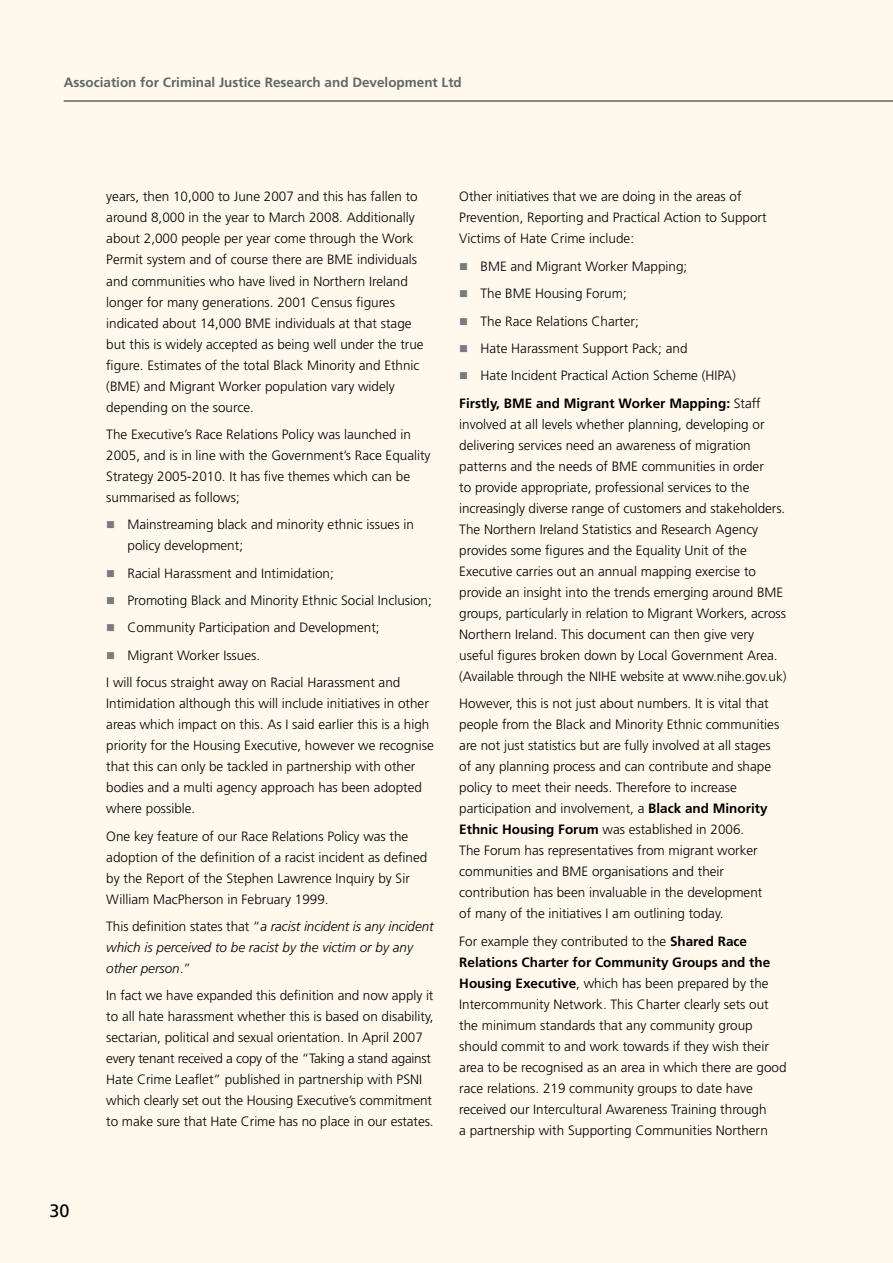
<style>
.page{position:relative;width:893px;height:1263px;background:#fff8ed}
.page>*{position:absolute;margin:0;border:0;box-sizing:border-box;transform-origin:0 0}
.t1{font:18px "Frutiger LT Std";color:#000}
.t2{font:300 13.5px/21px "Frutiger LT Std";color:#000}
.t3{font:italic 300 13.5px/21px "Frutiger LT Std";color:#000}
.t4{font:700 13.5px "Frutiger LT Std";color:#636669}
.s1{color:#787b7f}
.s2{font-style:normal}
.s3{font-weight:700}
</style>
<div class="page">
<hr style="left:64px;top:100px;width:829px;height:2px;background:#636669">
<p class="t4" style="left:64px;top:74px;width:400px">Association for Criminal Justice Research and Development Ltd</p>
<h1 class="t1" style="left:50px;top:1200px;width:22px">30</h1>
<p class="t2" style="left:106px;top:187px;width:319px">years, then 10,000 to June 2007 and this has fallen to around 8,000 in the year to March 2008. Additionally about 2,000 people per year come through the Work Permit system and of course there are BME individuals and communities who have lived in Northern Ireland longer for many generations. 2001 Census figures indicated about 14,000 BME individuals at that stage but this is widely accepted as being well under the true figure. Estimates of the total Black Minority and Ethnic (BME) and Migrant Worker population vary widely depending on the source.</p>
<p class="t2" style="left:106px;top:424px;width:326px">The Executive’s Race Relations Policy was launched in 2005, and is in line with the Government’s Race Equality Strategy 2005-2010. It has five themes which can be summarised as follows;</p>
<p class="t2" style="left:128px;top:514px;width:288px;text-indent:-21px"><span class="s1">■</span> Mainstreaming black and minority ethnic issues in policy development;</p>
<p class="t2" style="left:106px;top:563px;width:229px"><span class="s1">■</span> Racial Harassment and Intimidation;</p>
<p class="t2" style="left:106px;top:590px;width:327px"><span class="s1">■</span> Promoting Black and Minority Ethnic Social Inclusion;</p>
<p class="t2" style="left:106px;top:617px;width:275px"><span class="s1">■</span> Community Participation and Development;</p>
<p class="t2" style="left:106px;top:642px;width:296px;line-height:27.5px"><span class="s1">■</span> Migrant Worker Issues.<br>I will focus straight away on Racial Harassment and</p>
<p class="t2" style="left:106px;top:693px;width:329px">Intimidation although this will include initiatives in other areas which impact on this. As I said earlier this is a high priority for the Housing Executive, however we recognise that this can only be tackled in partnership with other bodies and a multi agency approach has been adopted where possible.</p>
<p class="t2" style="left:106px;top:826px;width:323px">One key feature of our Race Relations Policy was the adoption of the definition of a racist incident as defined by the Report of the Stephen Lawrence Inquiry by Sir William MacPherson in February 1999.</p>
<p class="t3" style="left:106px;top:916px;width:329px"><span class="s2">This definition states that “</span>a racist incident is any incident which is perceived to be racist by the victim or by any other person<span class="s2">.”</span></p>
<p class="t2" style="left:106px;top:985px;width:329px">In fact we have expanded this definition and now apply it to all hate harassment whether this is based on disability, sectarian, political and sexual orientation. In April 2007 every tenant received a copy of the “Taking a stand against Hate Crime Leaflet” published in partnership with PSNI which clearly set out the Housing Executive’s commitment to make sure that Hate Crime has no place in our estates.</p>
<p class="t2" style="left:459px;top:187px;width:309px">Other initiatives that we are doing in the areas of<br>Prevention, Reporting and Practical Action to Support<br>Victims of Hate Crime include:</p>
<p class="t2" style="left:459px;top:256px;width:230px"><span class="s1">■</span> BME and Migrant Worker Mapping;</p>
<p class="t2" style="left:459px;top:283px;width:169px"><span class="s1">■</span> The BME Housing Forum;</p>
<p class="t2" style="left:459px;top:311px;width:181px"><span class="s1">■</span> The Race Relations Charter;</p>
<p class="t2" style="left:459px;top:338px;width:230px"><span class="s1">■</span> Hate Harassment Support Pack; and</p>
<p class="t2" style="left:459px;top:362px;width:303px;line-height:27.5px"><span class="s1">■</span> Hate Incident Practical Action Scheme (HIPA)<br><span class="s3">Firstly, BME and Migrant Worker Mapping:</span> Staff</p>
<p class="t2" style="left:459px;top:414px;width:329px">involved at all levels whether planning, developing or delivering services need an awareness of migration patterns and the needs of BME communities in order<br>to provide appropriate, professional services to the increasingly diverse range of customers and stakeholders.<br>The Northern Ireland Statistics and Research Agency provides some figures and the Equality Unit of the Executive carries out an annual mapping exercise to provide an insight into the trends emerging around BME groups, particularly in relation to Migrant Workers, across Northern Ireland. This document can then give very useful figures broken down by Local Government Area. (Available through the NIHE website at www.nihe.gov.uk)</p>
<p class="t2" style="left:459px;top:693px;width:322px">However, this is not just about numbers. It is vital that people from the Black and Minority Ethnic communities are not just statistics but are fully involved at all stages of any planning process and can contribute and shape policy to meet their needs. Therefore to increase participation and involvement, a <span class="s3">Black and Minority Ethnic Housing Forum</span> was established in 2006.<br>The Forum has representatives from migrant worker communities and BME organisations and their contribution has been invaluable in the development<br>of many of the initiatives I am outlining today.</p>
<p class="t2" style="left:459px;top:931px;width:329px">For example they contributed to the <span class="s3">Shared Race Relations Charter for Community Groups and the Housing Executive</span>, which has been prepared by the Intercommunity Network. This Charter clearly sets out the minimum standards that any community group should commit to and work towards if they wish their area to be recognised as an area in which there are good race relations. 219 community groups to date have received our Intercultural Awareness Training through<br>a partnership with Supporting Communities Northern</p>
</div>
